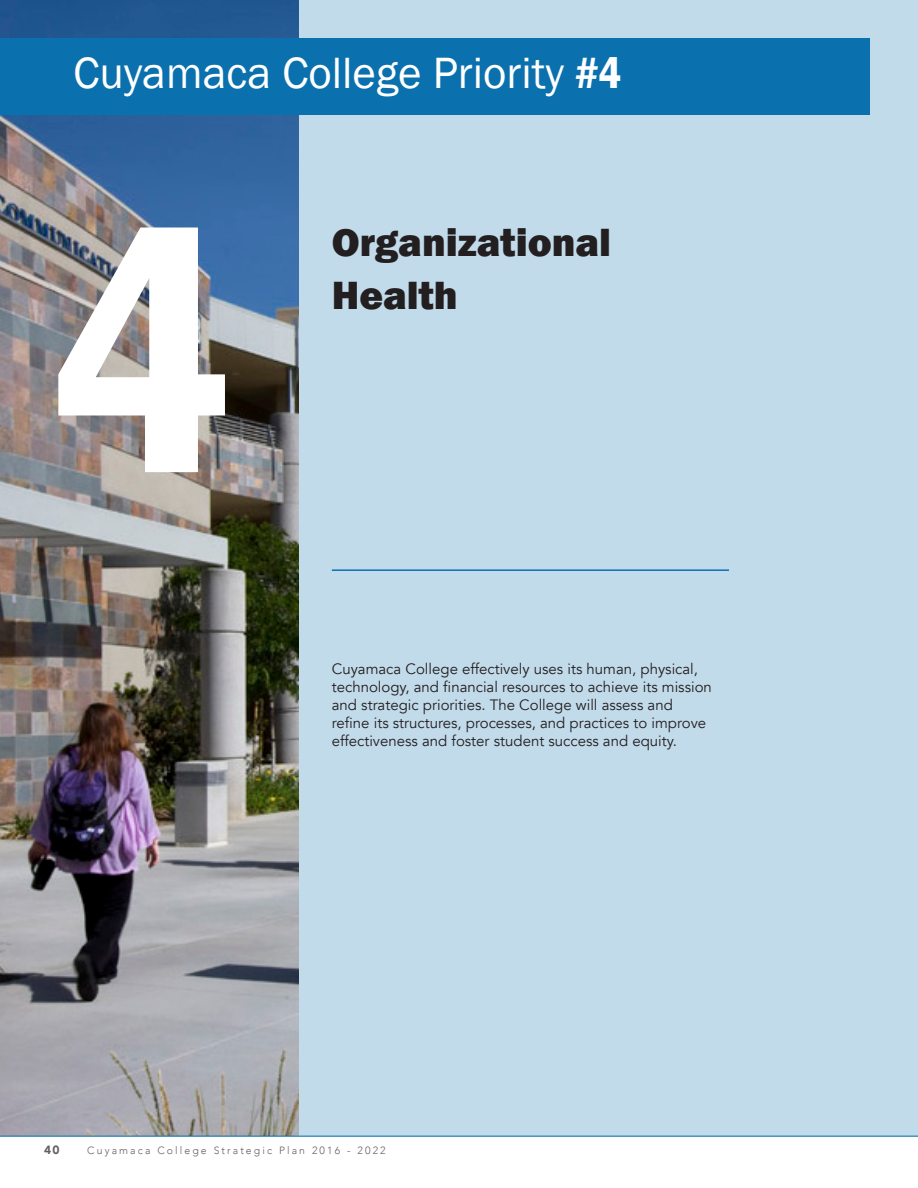
<style>
.page{position:relative;width:918px;height:1188px;background:#fff}
.page>*{position:absolute;margin:0;border:0;box-sizing:border-box;transform-origin:0 0}
.t1{font:600 condensed 361.5px "Franklin Gothic";color:#fff}
.t2{font:45px "Franklin Gothic";color:#fff}
.t3{font:800 40.5px "Franklin Gothic";color:#231f20}
.t4{font:15px/18px "Avenir";color:#231f20}
.t5{font:900 12px "Avenir";color:#636366}
.t6{font:300 10.5px "Avenir";letter-spacing:.2em;color:#636366}
.s1{font-weight:600;font-stretch:condensed}
</style>
<div class="page">
<div style="left:0;top:0;width:918px;height:1136px;background:#c2dbea"></div>
<img style="left:0;top:0;width:298px;height:1136px">
<div style="left:0;top:38px;width:869px;height:77px;background:#0b71ae"></div>
<hr style="left:0;top:1136px;width:918px;height:1px;background:#0b71ae">
<hr style="left:332px;top:569px;width:397px;height:2px;background:#0b71ae">
<p class="t2" style="left:73px;top:45px;width:549px">Cuyamaca College Priority <span class="s1">#4</span></p>
<p class="t1" style="left:49px;top:110px;width:186px">4</p>
<p class="t3" style="left:332px;top:217px;width:281px">Organizational</p>
<p class="t3" style="left:332px;top:269px;width:127px">Health</p>
<p class="t4" style="left:332px;top:660px;width:382px">Cuyamaca College effectively uses its human, physical, technology, and financial resources to achieve its mission and strategic priorities. The College will assess and refine its structures, processes, and practices to improve effectiveness and foster student success and equity.</p>
<p class="t5" style="left:44px;top:1139px;width:17px">40</p>
<p class="t6" style="left:87px;top:1144px;width:300px">Cuyamaca College Strategic Plan 2016 - 2022</p>
</div>
